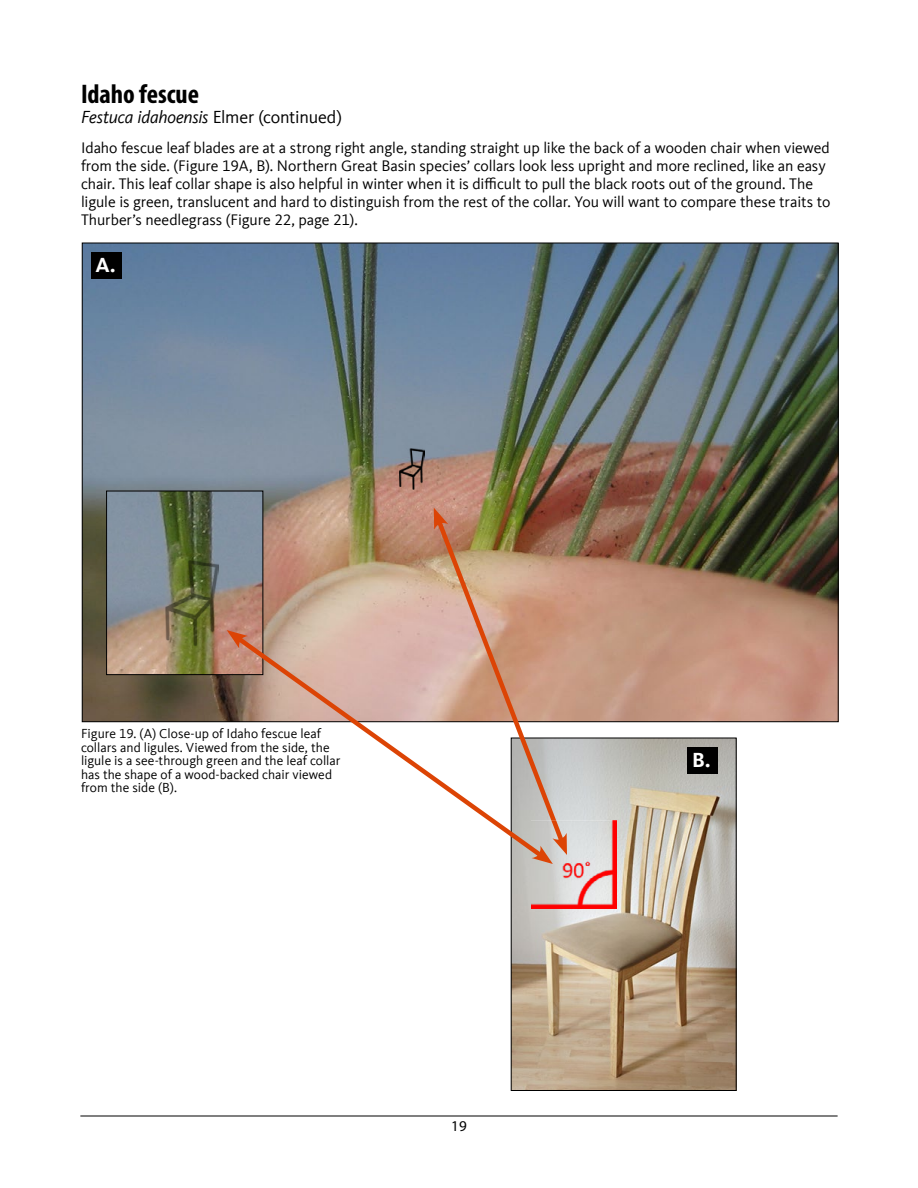
<style>
.page{position:relative;width:918px;height:1188px;background:#fff}
.page>*{position:absolute;margin:0;border:0;box-sizing:border-box;transform-origin:0 0}
.Subhead_18_tall_NoTO{font:700 condensed 27px "Myriad Pro";color:#000}
.t1{font:700 21px "Kievit Offc";color:#fff}
.Subhead_12_grass_nam{font:italic 18px "Kievit Offc";letter-spacing:-.015em;color:#000}
.Body_Text1{font:15.75px/18px "Kievit Offc";letter-spacing:-.005em;color:#000}
.t2{font:15px "Myriad Pro";color:#000}
.t3{font:13.5px/13.5px "Kievit Offc";color:#000}
.s1{font-style:normal}
</style>
<div class="page">
<hr style="left:80px;top:1116px;width:758px;height:1px;background:#000">
<img style="left:84px;top:245px;width:753px;height:475px">
<img style="left:513px;top:740px;width:222px;height:349px">
<div style="left:511px;top:738px;width:226px;height:353px;border:1px solid #000"></div>
<img style="left:108px;top:493px;width:153px;height:180px">
<div style="left:106px;top:491px;width:157px;height:184px;border:1px solid #000"></div>
<svg style="left:231px;top:631px;width:300px;height:232px"></svg>
<svg style="left:227px;top:630px;width:21px;height:18px"></svg>
<svg style="left:432px;top:514px;width:136px;height:335px"></svg>
<svg style="left:434px;top:508px;width:14px;height:22px"></svg>
<div style="left:91px;top:252px;width:31px;height:27px;background:#000"></div>
<div style="left:688px;top:747px;width:30px;height:27px;background:#000"></div>
<img style="left:400px;top:449px;width:25px;height:41px">
<img style="left:166px;top:560px;width:53px;height:86px">
<img style="left:531px;top:821px;width:86px;height:88px">
<h2 class="Subhead_18_tall_NoTO" style="left:81px;top:77px;width:120px">Idaho fescue</h2>
<h2 class="Subhead_12_grass_nam" style="left:81px;top:106px;width:262px">Festuca idahoensis <span class="s1">Elmer (continued)</span></h2>
<p class="Body_Text1" style="left:81px;top:139px;width:751px">Idaho fescue leaf blades are at a strong right angle, standing straight up like the back of a wooden chair when viewed from the side. (Figure 19A, B). Northern Great Basin species’ collars look less upright and more reclined, like an easy chair. This leaf collar shape is also helpful in winter when it is difficult to pull the black roots out of the ground. The ligule is green, translucent and hard to distinguish from the rest of the collar. You will want to compare these traits to Thurber’s needlegrass (Figure 22, page 21).</p>
<p class="t1" style="left:95px;top:253px;width:22px">A.</p>
<p class="t3" style="left:81px;top:727px;width:261px">Figure 19. (A) Close-up of Idaho fescue leaf collars and ligules. Viewed from the side, the ligule is a see-through green and the leaf collar has the shape of a wood-backed chair viewed from the side (B).</p>
<p class="t2" style="left:451px;top:1117px;width:17px">19</p>
<p class="t1" style="left:692px;top:748px;width:20px">B.</p>
</div>
